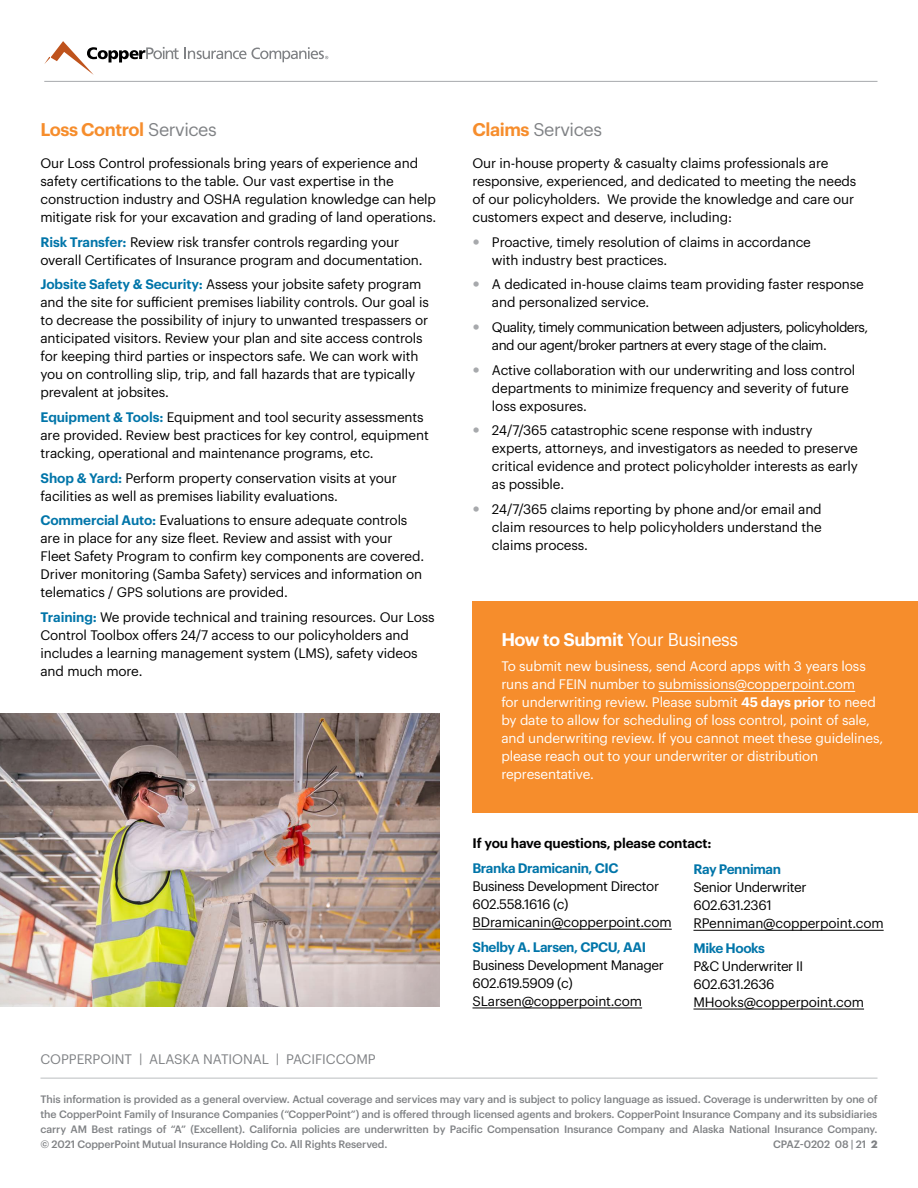
<style>
.page{position:relative;width:918px;height:1188px;background:#fff}
.page>*{position:absolute;margin:0;border:0;box-sizing:border-box;transform-origin:0 0}
.t1{font:18px "Graphik";letter-spacing:-.025em;color:#fff}
.t2{font:600 18px "Graphik";letter-spacing:-.025em;color:#f68d2c}
.t3{font:18px "Graphik";letter-spacing:-.025em;color:#808285}
.t4{font:13.5px/18px "Graphik";letter-spacing:-.01em;color:#000}
.t5{font:13.5px/18px "Graphik";letter-spacing:-.01em;color:#fff}
.t6{font:13.5px/18px "Graphik";letter-spacing:-.03em;color:#000}
.t7{font:13.5px/18px "Graphik";letter-spacing:-.04em;color:#000}
.t8{font:600 13.5px "Graphik";letter-spacing:-.03em;color:#0075a9}
.t9{font:13.5px "Graphik";letter-spacing:-.005em;color:#808285}
.t10{font:600 13.5px "Graphik";letter-spacing:-.01em;color:#000}
.t11{font:500 10.5px/15px "Graphik";letter-spacing:-.01em;color:#808285;text-align:justify}
.s1{font-weight:400;color:#808285}
.s2{font-weight:600;color:#0075a9}
.s3{font-weight:600;color:#f68d2c}
.s4{font-weight:600}
.s5{font-weight:700}
</style>
<div class="page">
<div style="left:0;top:703px;width:454px;height:306px;background:#000;opacity:.16"></div>
<hr style="left:44px;top:81px;width:833px;height:1px;background:#a7a9ac">
<div style="left:472px;top:602px;width:446px;height:211px;background:#f68d2c"></div>
<hr style="left:659px;top:691px;width:196px;height:1px;background:#fff">
<hr style="left:693px;top:930px;width:191px;height:1px;background:#000">
<hr style="left:693px;top:1009px;width:171px;height:1px;background:#000">
<hr style="left:472px;top:929px;width:200px;height:1px;background:#000">
<hr style="left:472px;top:1008px;width:170px;height:1px;background:#000">
<svg style="left:44px;top:41px;width:135px;height:34px"></svg>
<svg style="left:185px;top:47px;width:143px;height:15px"></svg>
<hr style="left:40px;top:1078px;width:838px;height:1px;background:#bcbec0">
<h1 class="t2" style="left:40px;top:116px;width:178px">Loss Control <span class="s1">Services</span></h1>
<p class="t4" style="left:40px;top:153px;width:397px">Our Loss Control professionals bring years of experience and safety certifications to the table. Our vast expertise in the construction industry and OSHA regulation knowledge can help mitigate risk for your excavation and grading of land operations.</p>
<p class="t4" style="left:40px;top:232px;width:384px"><span class="s2">Risk Transfer:</span> Review risk transfer controls regarding your overall Certificates of Insurance program and documentation.</p>
<p class="t4" style="left:40px;top:274px;width:390px"><span class="s2">Jobsite Safety &amp; Security:</span> Assess your jobsite safety program and the site for sufficient premises liability controls. Our goal is to decrease the possibility of injury to unwanted trespassers or anticipated visitors. Review your plan and site access controls for keeping third parties or inspectors safe. We can work with you on controlling slip, trip, and fall hazards that are typically prevalent at jobsites.</p>
<p class="t4" style="left:40px;top:407px;width:390px"><span class="s2">Equipment &amp; Tools:</span> Equipment and tool security assessments are provided. Review best practices for key control, equipment tracking, operational and maintenance programs, etc.</p>
<p class="t4" style="left:40px;top:468px;width:358px"><span class="s2">Shop &amp; Yard:</span> Perform property conservation visits at your facilities as well as premises liability evaluations.</p>
<p class="t4" style="left:40px;top:510px;width:385px"><span class="s2">Commercial Auto:</span> Evaluations to ensure adequate controls are in place for any size fleet. Review and assist with your Fleet Safety Program to confirm key components are covered.<br>Driver monitoring (Samba Safety) services and information on telematics / GPS solutions are provided.</p>
<p class="t4" style="left:40px;top:607px;width:396px"><span class="s2">Training:</span> We provide technical and training resources. Our Loss Control Toolbox offers 24/7 access to our policyholders and includes a learning management system (LMS), safety videos and much more.</p>
<h1 class="t3" style="left:472px;top:116px;width:131px"><span class="s3">Claims</span> Services</h1>
<p class="t4" style="left:472px;top:153px;width:385px">Our in-house property &amp; casualty claims professionals are responsive, experienced, and dedicated to meeting the needs of our policyholders. We provide the knowledge and care our customers expect and deserve, including:</p>
<p class="t4" style="left:492px;top:232px;width:320px">Proactive, timely resolution of claims in accordance with industry best practices.</p>
<p class="t4" style="left:492px;top:274px;width:373px">A dedicated in-house claims team providing faster response and personalized service.</p>
<p class="t7" style="left:492px;top:317px;width:378px">Quality, timely communication between adjusters, policyholders, and our agent/broker partners at every stage of the claim.</p>
<p class="t4" style="left:492px;top:360px;width:365px">Active collaboration with our underwriting and loss control departments to minimize frequency and severity of future loss exposures.</p>
<p class="t4" style="left:492px;top:420px;width:367px">24/7/365 catastrophic scene response with industry experts, attorneys, and investigators as needed to preserve critical evidence and protect policyholder interests as early as possible.</p>
<p class="t4" style="left:492px;top:499px;width:331px;text-align:justify">24/7/365 claims reporting by phone and/or email and claim resources to help policyholders understand the claims process.</p>
<h1 class="t1" style="left:501px;top:626px;width:238px"><span class="s4">How to Submit</span> Your Business</h1>
<p class="t5" style="left:501px;top:656px;width:383px">To submit new business, send Acord apps with 3 years loss runs and FEIN number to submissions@copperpoint.com<br>for underwriting review. Please submit <span class="s4">45 days prior</span> to need by date to allow for scheduling of loss control, point of sale, and underwriting review. If you cannot meet these guidelines, please reach out to your underwriter or distribution representative.</p>
<p class="t10" style="left:472px;top:833px;width:241px">If you have questions, please contact:</p>
<p class="t8" style="left:472px;top:858px;width:148px">Branka Dramicanin, CIC</p>
<p class="t6" style="left:472px;top:876px;width:201px">Business Development Director<br>602.558.1616 (c)<br>BDramicanin@copperpoint.com</p>
<p class="t8" style="left:472px;top:936px;width:175px">Shelby A. Larsen, CPCU, AAI</p>
<p class="t6" style="left:472px;top:955px;width:193px">Business Development Manager<br>602.619.5909 (c)<br>SLarsen@copperpoint.com</p>
<p class="t8" style="left:693px;top:859px;width:89px">Ray Penniman</p>
<p class="t4" style="left:693px;top:877px;width:192px">Senior Underwriter<br>602.631.2361<br>RPenniman@copperpoint.com</p>
<p class="t8" style="left:693px;top:937px;width:73px">Mike Hooks</p>
<p class="t4" style="left:693px;top:956px;width:172px">P&amp;C Underwriter II<br>602.631.2636<br>MHooks@copperpoint.com</p>
<p class="t9" style="left:41px;top:1048px;width:337px">COPPERPOINT | ALASKA NATIONAL | PACIFICCOMP</p>
<p class="t11" style="left:40px;top:1090px;width:839px">This information is provided as a general overview. Actual coverage and services may vary and is subject to policy language as issued. Coverage is underwritten by one of the CopperPoint Family of Insurance Companies (“CopperPoint”) and is offered through licensed agents and brokers. CopperPoint Insurance Company and its subsidiaries carry AM Best ratings of “A” (Excellent). California policies are underwritten by Pacific Compensation Insurance Company and Alaska National Insurance Company. © 2021 CopperPoint Mutual Insurance Holding Co. All Rights Reserved.</p>
<p class="t11" style="left:773px;top:1135px;width:106px">CPAZ-0202 08 | 21 <span class="s5">2</span></p>
</div>
